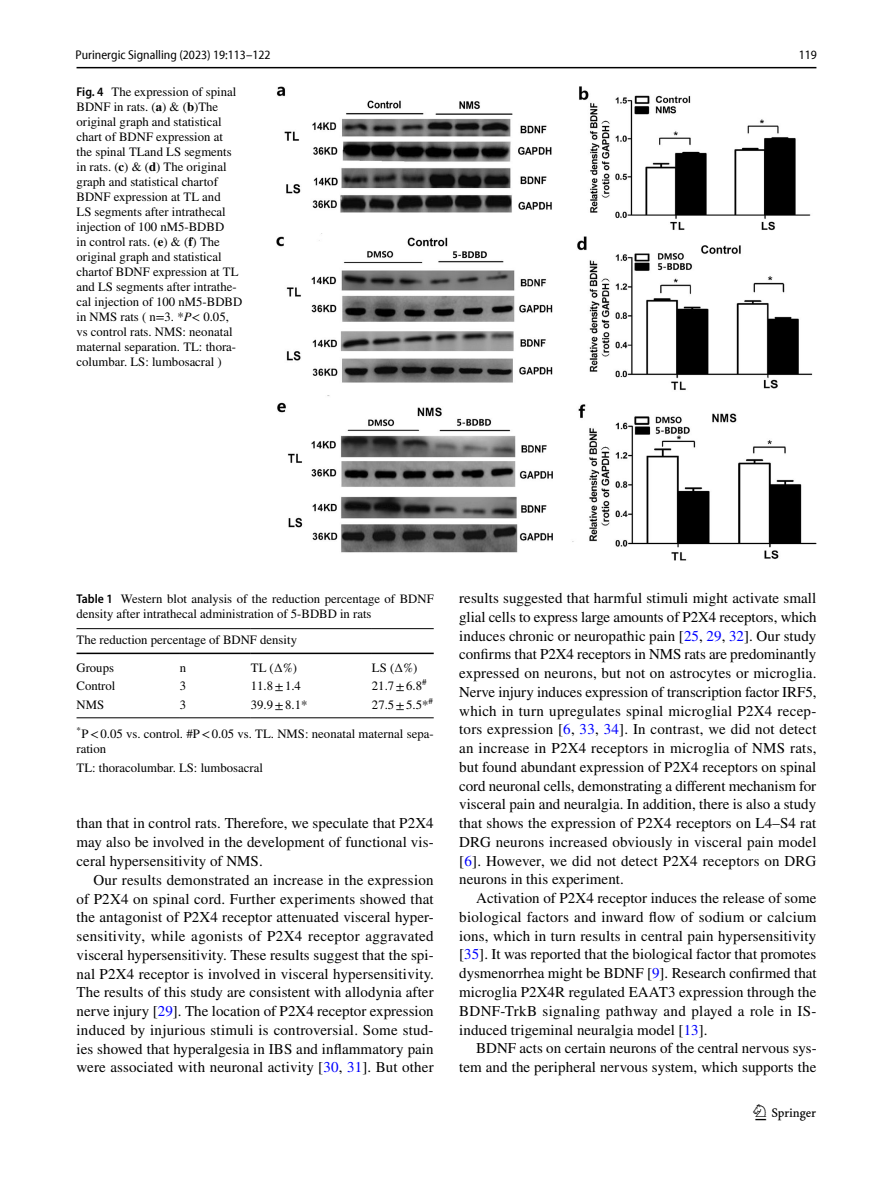
<style>
.page{position:relative;width:893px;height:1187px;background:#fff}
.page>*{position:absolute;margin:0;border:0;box-sizing:border-box;transform-origin:0 0}
.t1{font:22.5px "Springnew Regular 3";color:#000}
.t2{font:15px/18.8px "STIX";letter-spacing:.005em;color:#000;text-align:justify}
.t3{font:12.75px/15px "STIX";color:#000}
.t4{font:semi-condensed 12.75px "Myriad Pro Unic";color:#000}
.s1{font-family:"Myriad Pro";font-weight:600;font-stretch:semi-condensed}
.s2{font-weight:700}
.s3{font-style:italic}
.s4{color:#00f}
</style>
<div class="page">
<hr style="left:77px;top:67px;width:739px;height:1px;background:#000">
<img style="left:276px;top:87px;width:540px;height:474px">
<hr style="left:77px;top:628px;width:103px;height:1px;background:#000">
<hr style="left:180px;top:628px;width:71px;height:1px;background:#000">
<hr style="left:251px;top:628px;width:121px;height:1px;background:#000">
<hr style="left:372px;top:628px;width:62px;height:1px;background:#000">
<hr style="left:77px;top:652px;width:103px;height:2px;background:#000">
<hr style="left:180px;top:652px;width:71px;height:2px;background:#000">
<hr style="left:251px;top:652px;width:121px;height:2px;background:#000">
<hr style="left:372px;top:652px;width:62px;height:2px;background:#000">
<hr style="left:77px;top:717px;width:103px;height:1px;background:#000">
<hr style="left:180px;top:717px;width:71px;height:1px;background:#000">
<hr style="left:251px;top:717px;width:121px;height:1px;background:#000">
<hr style="left:372px;top:717px;width:62px;height:1px;background:#000">
<p class="t4" style="left:76px;top:50px;width:196px">Purinergic Signalling (2023) 19:113–122</p>
<p class="t4" style="left:799px;top:50px;width:20px">119</p>
<p class="t3" style="left:77px;top:85px;width:167px"><span class="s1">Fig. 4</span> The expression of spinal<br>BDNF in rats. (<span class="s2">a</span>) &amp; (<span class="s2">b</span>)The original graph and statistical chart of BDNF expression at<br>the spinal TLand LS segments in rats. (<span class="s2">c</span>) &amp; (<span class="s2">d</span>) The original graph and statistical chartof<br>BDNF expression at TL and<br>LS segments after intrathecal injection of 100 nM5-BDBD<br>in control rats. (<span class="s2">e</span>) &amp; (<span class="s2">f</span>) The original graph and statistical chartof BDNF expression at TL and LS segments after intrathe&shy;cal injection of 100 nM5-BDBD in NMS rats ( n=3. *<span class="s3">P</span>&lt; 0.05, vs control rats. NMS: neonatal maternal separation. TL: thora&shy;columbar. LS: lumbosacral )</p>
<p class="t3" style="left:77px;top:592px;width:359px"><span class="s1">Table 1</span> Western blot analysis of the reduction percentage of BDNF density after intrathecal administration of 5-BDBD in rats</p>
<p class="t3" style="left:77px;top:632px;width:222px">The reduction percentage of BDNF density</p>
<p class="t3" style="left:77px;top:660px;width:39px">Groups</p>
<p class="t3" style="left:180px;top:660px;width:8px">n</p>
<p class="t3" style="left:251px;top:660px;width:48px">TL (∆%)</p>
<p class="t3" style="left:372px;top:660px;width:47px">LS (∆%)</p>
<p class="t3" style="left:77px;top:679px;width:40px">Control</p>
<p class="t3" style="left:180px;top:679px;width:8px">3</p>
<p class="t3" style="left:251px;top:679px;width:52px">11.8±1.4</p>
<p class="t3" style="left:372px;top:679px;width:56px">21.7±6.8<sup>#</sup></p>
<p class="t3" style="left:77px;top:698px;width:29px">NMS</p>
<p class="t3" style="left:180px;top:698px;width:8px">3</p>
<p class="t3" style="left:251px;top:698px;width:58px">39.9±8.1*</p>
<p class="t3" style="left:372px;top:698px;width:63px">27.5±5.5*<sup>#</sup></p>
<p class="t3" style="left:77px;top:727px;width:359px"><sup>*</sup>P&lt;0.05 vs. control. #P&lt;0.05 vs. TL. NMS: neonatal maternal sepa&shy;ration</p>
<p class="t3" style="left:77px;top:761px;width:188px">TL: thoracolumbar. LS: lumbosacral</p>
<p class="t2" style="left:77px;top:815px;width:359px">than that in control rats. Therefore, we speculate that P2X4 may also be involved in the development of functional vis&shy;ceral hypersensitivity of NMS.</p>
<p class="t2" style="left:77px;top:871px;width:359px;text-indent:17px">Our results demonstrated an increase in the expression of P2X4 on spinal cord. Further experiments showed that the antagonist of P2X4 receptor attenuated visceral hyper&shy;sensitivity, while agonists of P2X4 receptor aggravated visceral hypersensitivity. These results suggest that the spi&shy;nal P2X4 receptor is involved in visceral hypersensitivity.<br>The results of this study are consistent with allodynia after nerve injury [<span class="s4">29</span>]. The location of P2X4 receptor expression induced by injurious stimuli is controversial. Some stud&shy;ies showed that hyperalgesia in IBS and inflammatory pain were associated with neuronal activity [<span class="s4">30</span>, <span class="s4">31</span>]. But other</p>
<p class="t2" style="left:459px;top:589px;width:359px">results suggested that harmful stimuli might activate small glial cells to express large amounts of P2X4 receptors, which induces chronic or neuropathic pain [<span class="s4">25</span>, <span class="s4">29</span>, <span class="s4">32</span>]. Our study confirms that P2X4 receptors in NMS rats are predominantly expressed on neurons, but not on astrocytes or microglia.<br>Nerve injury induces expression of transcription factor IRF5, which in turn upregulates spinal microglial P2X4 recep&shy;tors expression [<span class="s4">6</span>, <span class="s4">33</span>, <span class="s4">34</span>]. In contrast, we did not detect an increase in P2X4 receptors in microglia of NMS rats, but found abundant expression of P2X4 receptors on spinal cord neuronal cells, demonstrating a different mechanism for visceral pain and neuralgia. In addition, there is also a study that shows the expression of P2X4 receptors on L4–S4 rat DRG neurons increased obviously in visceral pain model [<span class="s4">6</span>]. However, we did not detect P2X4 receptors on DRG neurons in this experiment.</p>
<p class="t2" style="left:459px;top:889px;width:359px;text-indent:17px">Activation of P2X4 receptor induces the release of some biological factors and inward flow of sodium or calcium ions, which in turn results in central pain hypersensitivity [<span class="s4">35</span>]. It was reported that the biological factor that promotes dysmenorrhea might be BDNF [<span class="s4">9</span>]. Research confirmed that microglia P2X4R regulated EAAT3 expression through the BDNF-TrkB signaling pathway and played a role in IS&shy;induced trigeminal neuralgia model [<span class="s4">13</span>].</p>
<p class="t2" style="left:459px;top:1039px;width:359px;text-align:right">BDNF acts on certain neurons of the central nervous sys&shy;tem and the peripheral nervous system, which supports the</p>
<h1 class="t1" style="left:755px;top:1104px;width:62px">1 3</h1>
</div>
